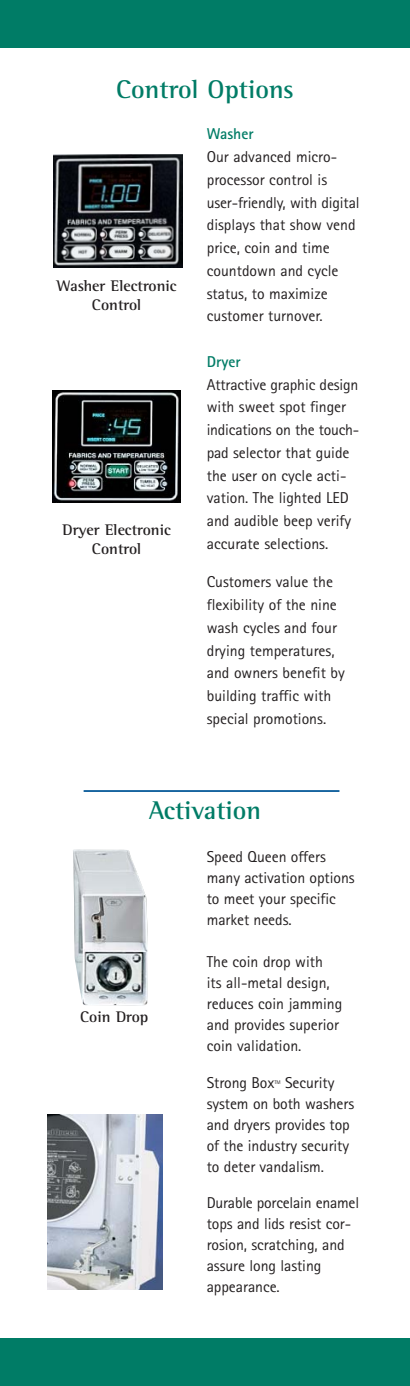
<style>
.page{position:relative;width:410px;height:1386px;background:#fff}
.page>*{position:absolute;margin:0;border:0;box-sizing:border-box;transform-origin:0 0}
.t1{font:700 26.25px "Rotis Semi Serif";color:#007c66}
.t2{font:15.75px/22.8px "Rotis Sans Serif";color:#231f20}
.t3{font:700 15.75px/18.9px "Rotis Semi Serif";color:#231f20;text-align:center}
.t4{font:700 15.75px "Rotis Sans Serif";color:#007c66}
.t5{font:5.25px "Rotis Sans Serif";color:#231f20}
</style>
<div class="page">
<div style="left:0;top:0;width:410px;height:47px;background:#007c66"></div>
<div style="left:0;top:1339px;width:410px;height:47px;background:#007c66"></div>
<img style="left:52px;top:390px;width:128px;height:112px">
<img style="left:73px;top:849px;width:75px;height:157px">
<img style="left:47px;top:1115px;width:115px;height:175px">
<img style="left:53px;top:154px;width:129px;height:113px">
<hr style="left:84px;top:790px;width:255px;height:2px;background:#005596">
<h1 class="t1" style="left:116px;top:79px;width:179px">Control Options</h1>
<p class="t3" style="left:57px;top:278px;width:121px">Washer Electronic<br>Control</p>
<p class="t3" style="left:62px;top:521px;width:110px">Dryer Electronic<br>Control</p>
<p class="t4" style="left:206px;top:129px;width:48px">Washer</p>
<p class="t2" style="left:206px;top:147px;width:154px">Our advanced micro&shy;processor control is user-friendly, with digital displays that show vend price, coin and time countdown and cycle status, to maximize customer turnover.</p>
<p class="t4" style="left:206px;top:356px;width:35px">Dryer</p>
<p class="t2" style="left:206px;top:375px;width:154px">Attractive graphic design with sweet spot finger indications on the touch&shy;pad selector that guide the user on cycle acti&shy;vation. The lighted LED and audible beep verify accurate selections.</p>
<p class="t2" style="left:206px;top:572px;width:139px">Customers value the flexibility of the nine wash cycles and four drying temperatures, and owners benefit by building traffic with special promotions.</p>
<h1 class="t1" style="left:149px;top:801px;width:114px">Activation</h1>
<p class="t3" style="left:80px;top:1009px;width:70px">Coin Drop</p>
<p class="t2" style="left:206px;top:848px;width:149px;line-height:21px">Speed Queen offers many activation options to meet your specific market needs.</p>
<p class="t2" style="left:206px;top:953px;width:137px;line-height:21px">The coin drop with<br>its all-metal design, reduces coin jamming and provides superior coin validation.</p>
<p class="t2" style="left:206px;top:1072px;width:69px">Strong Box</p>
<p class="t5" style="left:274px;top:1080px;width:8px">TM</p>
<p class="t2" style="left:207px;top:1073px;width:149px;line-height:21px;text-indent:78px">Security system on both washers and dryers provides top of the industry security to deter vandalism.</p>
<p class="t2" style="left:207px;top:1194px;width:154px;line-height:21px">Durable porcelain enamel tops and lids resist cor&shy;rosion, scratching, and assure long lasting appearance.</p>
</div>
